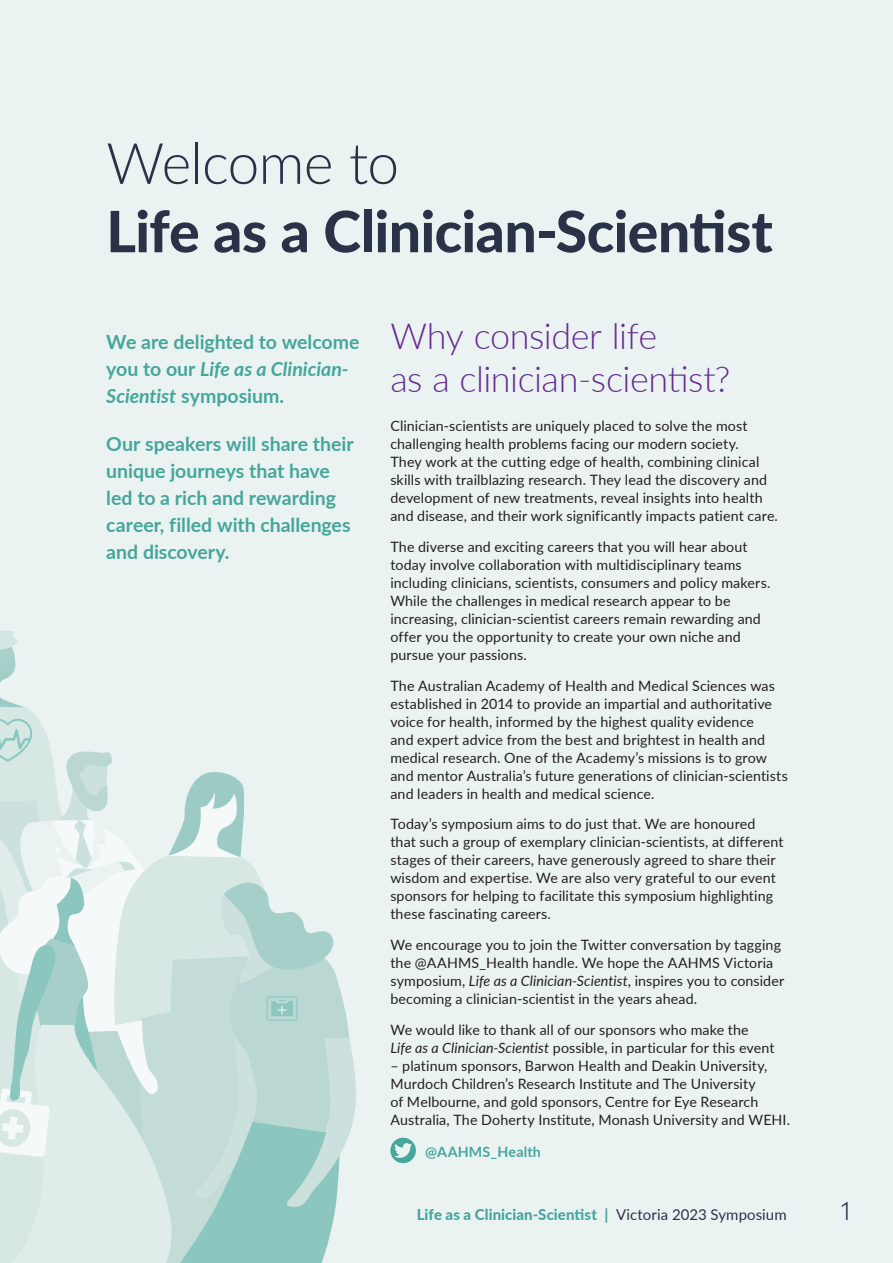
<style>
.page{position:relative;width:893px;height:1263px;background:#ebf3f2}
.page>*{position:absolute;margin:0;border:0;box-sizing:border-box;transform-origin:0 0}
.t1{font:900 57px "Lato";letter-spacing:-.01em;color:#2a3248}
.t2{font:300 57px "Lato";letter-spacing:-.02em;color:#2a3248}
.t3{font:300 36px/43.2px "Lato";letter-spacing:-.015em;color:#652d91}
.t4{font:300 24px "Ofelia Text";color:#2a3248}
.t5{font:700 19.5px/27px "Lato";color:#45a69a}
.t6{font:900 15px "Lato";letter-spacing:.005em;color:#45a69a}
.t7{font:14.25px/18px "Lato";letter-spacing:.01em;color:#231f20}
.t8{font:700 14.25px "Lato";letter-spacing:.01em;color:#45a69a}
.s1{font-style:italic}
.s2{font-weight:400;color:#2a3248}
</style>
<div class="page">
<svg style="left:0;top:631px;width:356px;height:632px"></svg>
<svg style="left:390px;top:1138px;width:26px;height:25px"></svg>
<h1 class="t2" style="left:106px;top:124px;width:294px">Welcome to</h1>
<h1 class="t1" style="left:106px;top:189px;width:668px">Life as a Clinician-Scientist</h1>
<h3 class="t5" style="left:106px;top:327px;width:255px">We are delighted to welcome you to our <span class="s1">Life as a Clinician-<br>Scientist</span> symposium.</h3>
<h3 class="t5" style="left:106px;top:430px;width:249px">Our speakers will share their unique journeys that have led to a rich and rewarding career, filled with challenges and discovery.</h3>
<h2 class="t3" style="left:390px;top:313px;width:341px">Why consider life<br>as a clinician-scientist?</h2>
<p class="t7" style="left:390px;top:416px;width:389px">Clinician-scientists are uniquely placed to solve the most challenging health problems facing our modern society.<br>They work at the cutting edge of health, combining clinical skills with trailblazing research. They lead the discovery and development of new treatments, reveal insights into health and disease, and their work significantly impacts patient care.</p>
<p class="t7" style="left:390px;top:537px;width:381px">The diverse and exciting careers that you will hear about today involve collaboration with multidisciplinary teams including clinicians, scientists, consumers and policy makers.<br>While the challenges in medical research appear to be increasing, clinician-scientist careers remain rewarding and offer you the opportunity to create your own niche and pursue your passions.</p>
<p class="t7" style="left:390px;top:676px;width:399px">The Australian Academy of Health and Medical Sciences was established in 2014 to provide an impartial and authoritative voice for health, informed by the highest quality evidence<br>and expert advice from the best and brightest in health and medical research. One of the Academy’s missions is to grow and mentor Australia’s future generations of clinician-scientists and leaders in health and medical science.</p>
<p class="t7" style="left:390px;top:815px;width:395px">Today’s symposium aims to do just that. We are honoured that such a group of exemplary clinician-scientists, at different stages of their careers, have generously agreed to share their wisdom and expertise. We are also very grateful to our event sponsors for helping to facilitate this symposium highlighting these fascinating careers.</p>
<p class="t7" style="left:390px;top:935px;width:395px">We encourage you to join the Twitter conversation by tagging the @AAHMS_Health handle. We hope the AAHMS Victoria symposium, <span class="s1">Life as a Clinician-Scientist</span>, inspires you to consider becoming a clinician-scientist in the years ahead.</p>
<p class="t7" style="left:390px;top:1020px;width:386px">We would like to thank all of our sponsors who make the<br><span class="s1">Life as a Clinician-Scientist</span> possible, in particular for this event</p>
<p class="t7" style="left:390px;top:1056px;width:401px">– platinum sponsors, Barwon Health and Deakin University, Murdoch Children’s Research Institute and The University<br>of Melbourne, and gold sponsors, Centre for Eye Research Australia, The Doherty Institute, Monash University and WEHI.</p>
<p class="t8" style="left:425px;top:1141px;width:117px">@AAHMS_Health</p>
<p class="t6" style="left:417px;top:1204px;width:371px">Life as a Clinician-Scientist | <span class="s2">Victoria 2023 Symposium</span></p>
<h3 class="t4" style="left:841px;top:1193px;width:11px">1</h3>
</div>
